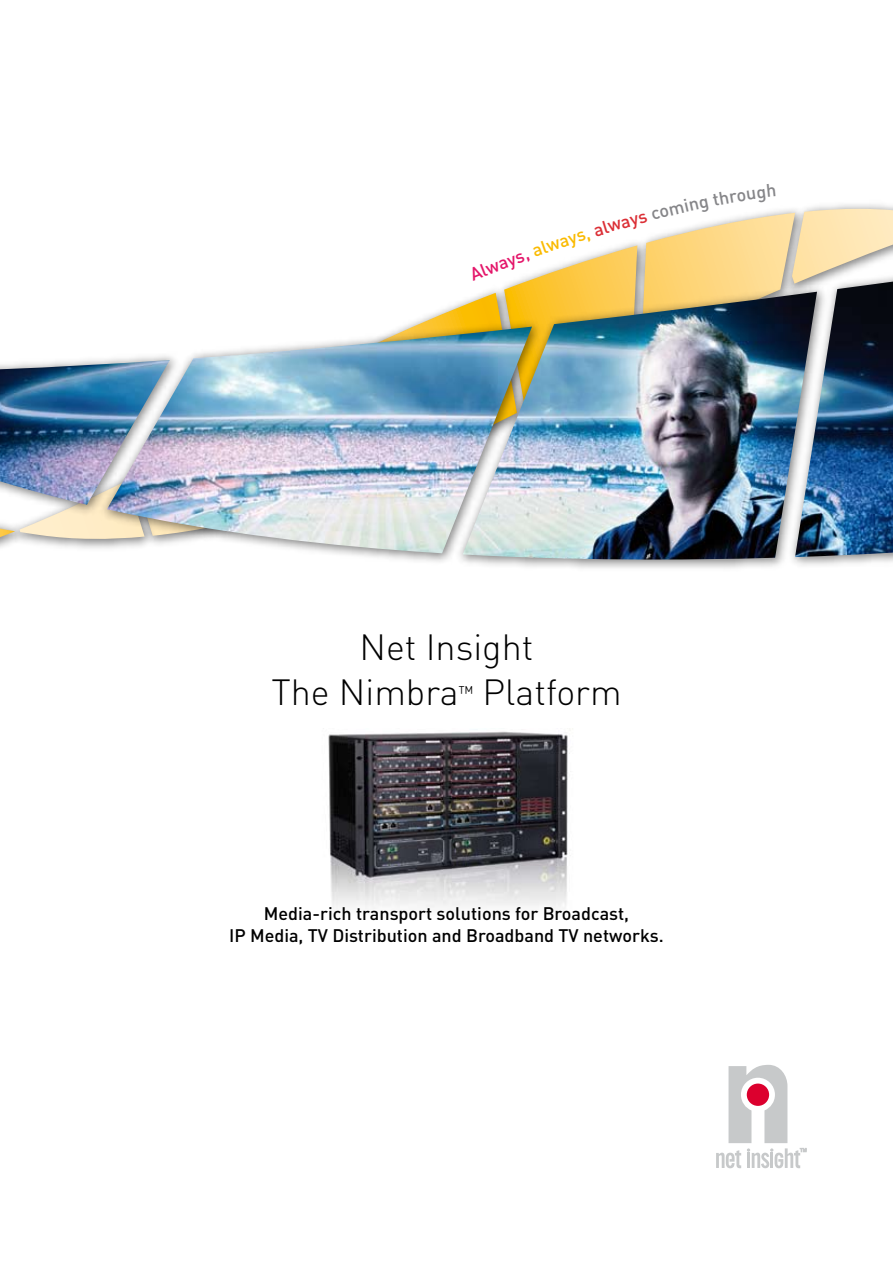
<style>
.page{position:relative;width:893px;height:1263px;background:#fff}
.page>*{position:absolute;margin:0;border:0;box-sizing:border-box;transform-origin:0 0}
.t1{font:36px/45px "DIN Light Alternate";color:#000;text-align:center}
.t2{font:500 18px/21.6px "DIN";color:#000;text-align:center}
.t3{font:500 18px "DIN";color:#e4166a}
.s1{color:#faba00}
</style>
<div class="page">
<img style="left:0;top:540px;width:893px;height:21px">
<img style="left:328px;top:728px;width:245px;height:181px">
<svg style="left:716px;top:1065px;width:90px;height:103px"></svg>
<img style="left:0;top:202px;width:893px;height:338px">
<p class="t3" style="left:504px;top:249px;width:38px;rotate:-20deg">ys, <span class="s1">a</span></p>
<h1 class="t1" style="left:271px;top:625px;width:352px">Net Insight<br>The Nimbra<sup>™</sup> Platform</h1>
<p class="t2" style="left:229px;top:902px;width:436px">Media-rich transport solutions for Broadcast,<br>IP Media, TV Distribution and Broadband TV networks.</p>
</div>
